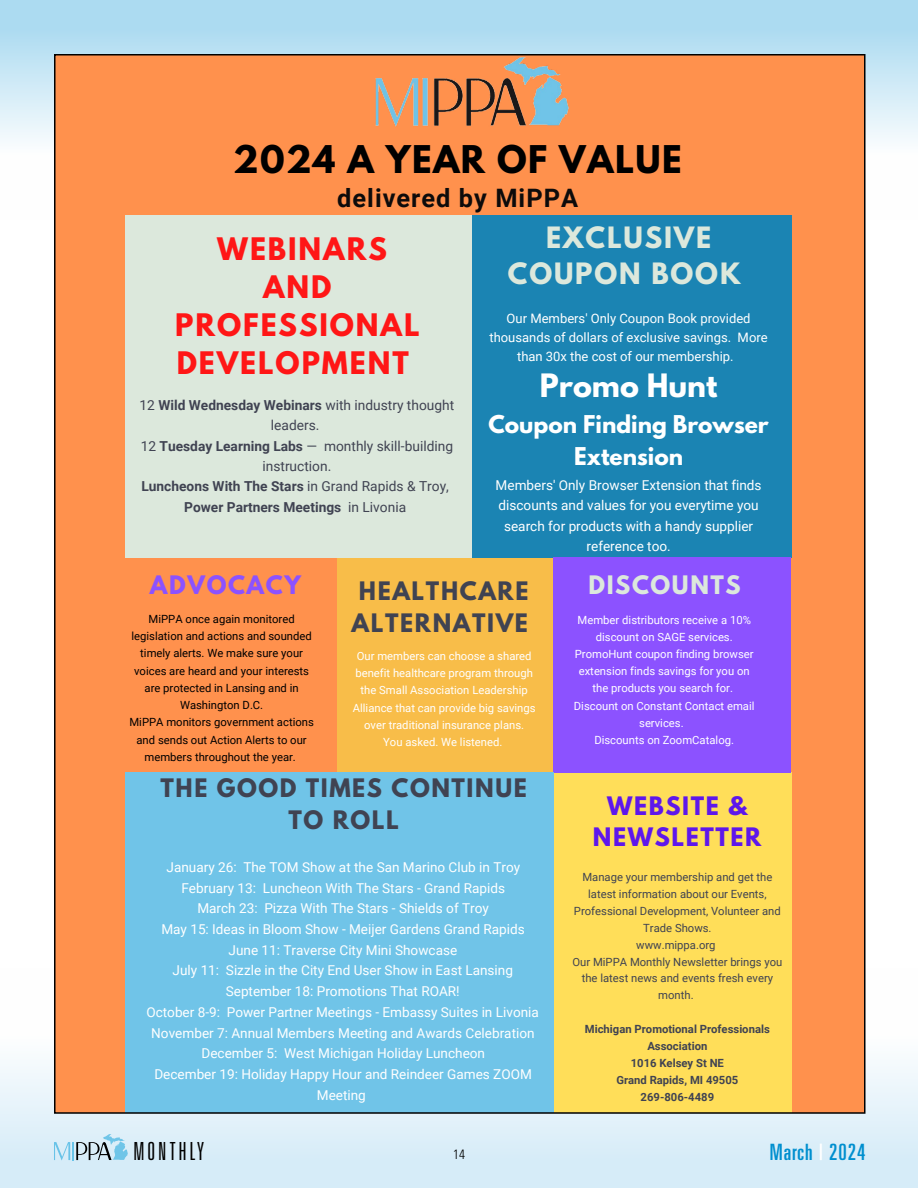
<style>
.page{position:relative;width:918px;height:1188px;background:#fff}
.page>*{position:absolute;margin:0;border:0;box-sizing:border-box;transform-origin:0 0}
.t1{font:700 33.9px "League Spartan";letter-spacing:.04em;color:#000}
.t2{font:700 28.5px "League Spartan";color:#fff}
.t3{font:700 27.45px/38.1px "League Spartan";letter-spacing:.07em;color:#ff1616;text-align:center}
.t4{font:700 26.1px/36px "League Spartan";letter-spacing:.07em;color:#dce8dc;text-align:center}
.t5{font:700 25.35px "Roboto";letter-spacing:.04em;color:#0d0b0b}
.t6{font:300 ultra-condensed 24.9px "Univers LT Std";letter-spacing:.11em;color:#000}
.t7{font:700 22.5px/31.2px "League Spartan";letter-spacing:.07em;color:#404352;text-align:center}
.t8{font:700 22.5px/31.2px "League Spartan";letter-spacing:.07em;color:#5e17eb;text-align:center}
.t9{font:ultra-condensed 22.5px "Univers LT Std";letter-spacing:.04em;color:#008fcf}
.t10{font:700 22.5px "League Spartan";letter-spacing:.07em;color:#dce8dc}
.t11{font:700 22.5px "League Spartan";letter-spacing:.07em;color:#8c52ff}
.t12{font:700 21.75px/32.5px "League Spartan";color:#fff;text-align:center}
.t13{font:13.8px/20.4px "Roboto";color:#404352;text-align:center}
.t14{font:13.65px/20.7px "Roboto";color:#fff;text-align:center}
.t15{font:300 condensed 13.5px "Univers LT Std";color:#000}
.t16{font:13.05px/19.4px "Roboto";color:#fff;text-align:center}
.t17{font:11.25px/17.2px "Roboto";color:#fff;text-align:center}
.t18{font:11.25px/17.2px "Roboto";color:#000;text-align:center}
.t19{font:11.25px/17px "Roboto";color:#404352;text-align:center}
.t20{font:700 11.25px/17px "Roboto";color:#404352;text-align:center}
.s1{font-weight:700}
.s2{color:#fff}
</style>
<div class="page">
<svg style="left:0;top:0;width:918px;height:219px;background:#bcdff0"></svg>
<div style="left:0;top:969px;width:918px;height:219px;background:linear-gradient(to bottom,#fffcf9,#d1e8f5)"></div>
<svg style="left:54px;top:1134px;width:74px;height:27px;background:#afcedd"></svg>
<div style="left:55px;top:55px;width:810px;height:1058px;background:#ff914d"></div>
<div style="left:337px;top:558px;width:216px;height:215px;background:#f8bd49"></div>
<div style="left:125px;top:215px;width:666px;height:342px;background:#dce8dc"></div>
<div style="left:361px;top:773px;width:430px;height:340px;background:#ffde59"></div>
<div style="left:472px;top:215px;width:319px;height:342px;background:#1b84b3"></div>
<div style="left:553px;top:558px;width:238px;height:215px;background:#8c52ff"></div>
<div style="left:125px;top:773px;width:428px;height:340px;background:#70c4e8"></div>
<img style="left:375px;top:57px;width:194px;height:70px">
<h1 class="t1" style="left:233px;top:132px;width:450px">2024 A YEAR OF VALUE</h1>
<h3 class="t5" style="left:337px;top:181px;width:242px">delivered by MiPPA</h3>
<h3 class="t3" style="left:175px;top:230px;width:246px">WEBINARS<br>AND<br>PROFESSIONAL<br>DEVELOPMENT</h3>
<p class="t13" style="left:140px;top:394px;width:316px">12 <span class="s1">Wild Wednesday Webinars</span> with industry thought leaders.<br>12 <span class="s1">Tuesday Learning Labs</span> — monthly skill-building instruction.<br><span class="s1">Luncheons With The Stars</span> in Grand Rapids &amp; Troy, <span class="s1">Power Partners Meetings</span> in Livonia</p>
<h3 class="t4" style="left:508px;top:219px;width:234px">EXCLUSIVE<br>COUPON BOOK</h3>
<p class="t16" style="left:489px;top:308px;width:280px">Our Members' Only Coupon Book provided thousands of dollars of exclusive savings. More than 30x the cost of our membership.</p>
<h2 class="t2" style="left:540px;top:363px;width:179px">Promo Hunt</h2>
<h3 class="t12" style="left:489px;top:407px;width:282px">Coupon Finding Browser<br>Extension</h3>
<p class="t14" style="left:496px;top:474px;width:268px">Members' Only Browser Extension that finds discounts and values for you everytime you search for products with a handy supplier reference too.</p>
<h3 class="t11" style="left:150px;top:567px;width:153px">ADVOCACY</h3>
<p class="t18" style="left:129px;top:610px;width:186px">MiPPA once again monitored legislation and actions and sounded timely alerts. We make sure your voices are heard and your interests are protected in Lansing and in<br>Washington D.C.<br>MiPPA monitors government actions and sends out Action Alerts to our members throughout the year.</p>
<h3 class="t7" style="left:352px;top:575px;width:178px">HEALTHCARE<br>ALTERNATIVE</h3>
<p class="t17" style="left:353px;top:647px;width:184px">Our members can choose a shared benefit healthcare program through the Small Association Leadership Alliance that can provide big savings over traditional insurance plans.<br>You asked. We listened.</p>
<h3 class="t7" style="left:161px;top:772px;width:368px">THE GOOD TIMES CONTINUE<br>TO ROLL</h3>
<p class="t14" style="left:146px;top:856px;width:394px">January 26: The TOM Show at the San Marino Club in Troy February 13: Luncheon With The Stars - Grand Rapids<br>March 23: Pizza With The Stars - Shields of Troy<br>May 15: Ideas in Bloom Show - Meijer Gardens Grand Rapids June 11: Traverse City Mini Showcase<br>July 11: Sizzle in the City End User Show in East Lansing September 18: Promotions That ROAR!<br>October 8-9: Power Partner Meetings - Embassy Suites in Livonia November 7: Annual Members Meeting and Awards Celebration December 5: West Michigan Holiday Luncheon<br>December 19: Holiday Happy Hour and Reindeer Games ZOOM Meeting</p>
<h3 class="t10" style="left:589px;top:567px;width:154px">DISCOUNTS</h3>
<p class="t17" style="left:574px;top:610px;width:182px">Member distributors receive a 10% discount on SAGE services.<br>PromoHunt coupon finding browser extension finds savings for you on the products you search for.<br>Discount on Constant Contact email services.<br>Discounts on ZoomCatalog.</p>
<h3 class="t8" style="left:593px;top:790px;width:170px">WEBSITE &amp;<br>NEWSLETTER</h3>
<p class="t19" style="left:572px;top:868px;width:211px">Manage your membership and get the latest information about our Events,<br>Professional Development, Volunteer and<br>Trade Shows.<br>www.mippa.org<br>Our MiPPA Monthly Newsletter brings you the latest news and events fresh every month.</p>
<p class="t20" style="left:585px;top:1020px;width:186px">Michigan Promotional Professionals<br>Association<br>1016 Kelsey St NE<br>Grand Rapids, MI 49505<br>269-806-4489</p>
<h3 class="t6" style="left:133px;top:1138px;width:72px">MONTHLY</h3>
<p class="t15" style="left:453px;top:1147px;width:13px">14</p>
<h3 class="t9" style="left:770px;top:1139px;width:97px">March <span class="s2">|</span> 2024</h3>
</div>
